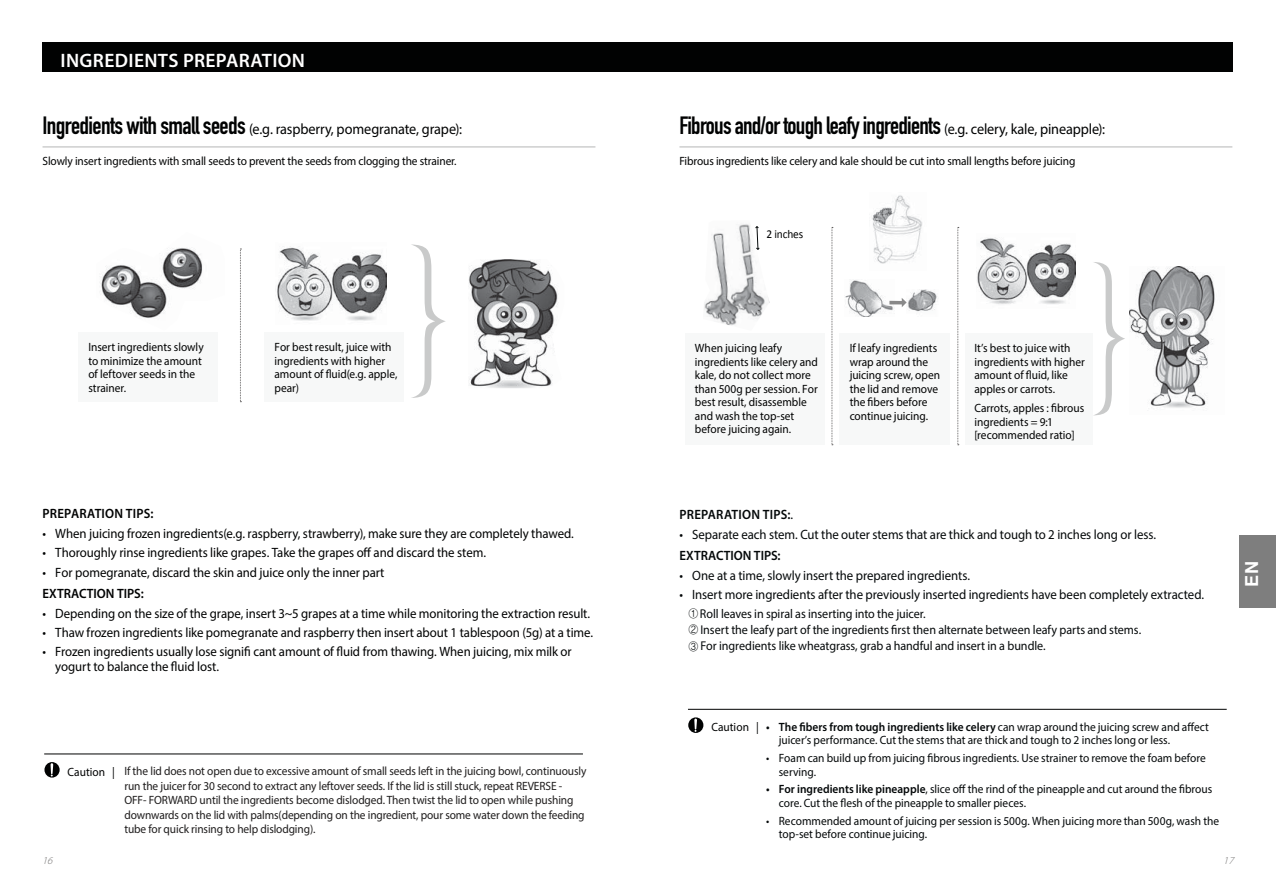
<style>
.page{position:relative;width:1276px;height:893px;background:#fff}
.page>*{position:absolute;margin:0;border:0;box-sizing:border-box;transform-origin:0 0}
.t1{font:24.6px "DIN Engschrift Std";letter-spacing:-.03em;color:#010202}
.t2{font:600 19.5px "Myriad Pro";letter-spacing:.02em;color:#fff}
.t3{font:700 18px "Helvetica";color:#fff}
.t4{font:15px "Myriad Pro";letter-spacing:-.01em;color:#010202;scale:.95 1}
.t5{font:13.5px/15px "Myriad Pro";letter-spacing:-.01em;color:#010202;scale:.95 1}
.t6{font:13.5px "Myriad Pro";letter-spacing:-.005em;color:#040809;scale:.95 1}
.t7{font:600 13.5px "Myriad Pro";letter-spacing:.01em;color:#040809;scale:.95 1}
.t8{font:600 13.5px "Myriad Pro";letter-spacing:.01em;color:#010202;scale:.95 1}
.t9{font:12.75px/16.2px "Myriad Pro";letter-spacing:-.005em;color:#040809;scale:.95 1}
.t10{font:12px/13.5px "Myriad Pro";letter-spacing:-.005em;color:#010202;scale:.95 1}
.t11{font:12px/13.5px "Myriad Pro";color:#040809;scale:.95 1}
.t12{font:12px/14.4px "Myriad Pro";letter-spacing:-.01em;color:#1f1d1d;scale:.95 1}
.t13{font:12px "Calibri";letter-spacing:-.015em;color:#010202;scale:.95 1}
.t14{font:italic 300 10.5px "Myriad Pro";color:#727171}
.s1{font-family:"DIN Engschrift Std";font-size:24.6px}
.s2{font-family:"Myriad Pro";font-size:15px}
.s3{font-weight:400}
.s4{font-family:"YDVYGO12 KS Cpc EUC H";font-size:12px}
.s5{font-weight:600}
</style>
<div class="page">
<div style="left:1239px;top:536px;width:37px;height:72px;background:#7e7e7e"></div>
<img style="left:872px;top:195px;width:50px;height:69px">
<img style="left:1129px;top:267px;width:86px;height:141px">
<img style="left:976px;top:237px;width:99px;height:67px">
<img style="left:845px;top:280px;width:49px;height:37px">
<img style="left:906px;top:289px;width:31px;height:23px">
<svg style="left:889px;top:298px;width:17px;height:9px"></svg>
<svg style="left:1094px;top:262px;width:31px;height:153px"></svg>
<svg style="left:831px;top:227px;width:2px;height:218px"></svg>
<svg style="left:957px;top:227px;width:2px;height:218px"></svg>
<img style="left:275px;top:246px;width:111px;height:75px">
<img style="left:469px;top:259px;width:90px;height:129px">
<svg style="left:411px;top:245px;width:35px;height:153px"></svg>
<svg style="left:240px;top:249px;width:1px;height:153px"></svg>
<img style="left:100px;top:248px;width:102px;height:70px">
<hr style="left:44px;top:754px;width:539px;height:1px;background:#010202">
<hr style="left:688px;top:709px;width:538px;height:1px;background:#010202">
<svg style="left:44px;top:762px;width:16px;height:16px"></svg>
<svg style="left:688px;top:717px;width:15px;height:16px"></svg>
<div style="left:680px;top:43px;width:553px;height:29px;background:#010202"></div>
<div style="left:43px;top:43px;width:678px;height:29px;background:#010202"></div>
<hr style="left:43px;top:147px;width:552px;height:1px;background:#b5b6b7">
<hr style="left:679px;top:147px;width:553px;height:1px;background:#b5b6b7">
<div style="left:78px;top:333px;width:140px;height:69px;background:#f7f8f8"></div>
<div style="left:685px;top:334px;width:140px;height:111px;background:#f7f8f8"></div>
<div style="left:839px;top:334px;width:111px;height:111px;background:#f7f8f8"></div>
<div style="left:965px;top:334px;width:127px;height:111px;background:#f7f8f8"></div>
<div style="left:264px;top:333px;width:140px;height:69px;background:#f7f8f8"></div>
<img style="left:704px;top:224px;width:65px;height:102px">
<svg style="left:755px;top:226px;width:4px;height:24px"></svg>
<h2 class="t2" style="left:61px;top:53px;width:246px">INGREDIENTS PREPARATION</h2>
<p class="t4" style="left:43px;top:123px;width:443px"><span class="s1">Ingredients with small seeds</span> (e.g. raspberry, pomegranate, grape):</p>
<p class="t10" style="left:43px;top:156px;width:437px">Slowly insert ingredients with small seeds to prevent the seeds from clogging the strainer.</p>
<h1 class="t1" style="left:679px;top:117px;width:427px">Fibrous and/or tough leafy ingredients <span class="s2">(e.g. celery, kale, pineapple):</span></h1>
<p class="t10" style="left:679px;top:156px;width:418px">Fibrous ingredients like celery and kale should be cut into small lengths before juicing</p>
<p class="t13" style="left:766px;top:226px;width:40px">2 inches</p>
<p class="t10" style="left:88px;top:342px;width:123px">Insert ingredients slowly to minimize the amount of leftover seeds in the strainer.</p>
<p class="t10" style="left:695px;top:343px;width:131px">When juicing leafy ingredients like celery and kale, do not collect more than 500g per session. For best result, disassemble and wash the top-set before juicing again.</p>
<p class="t10" style="left:849px;top:343px;width:97px">If leafy ingredients wrap around the juicing screw, open the lid and remove the fibers before continue juicing.</p>
<p class="t10" style="left:974px;top:343px;width:118px">It’s best to juice with ingredients with higher amount of fluid, like apples or carrots.</p>
<p class="t10" style="left:274px;top:342px;width:131px">For best result, juice with ingredients with higher amount of fluid(e.g. apple, pear)</p>
<p class="t10" style="left:974px;top:403px;width:117px">Carrots, apples : fibrous ingredients = 9:1 [recommended ratio]</p>
<p class="t8" style="left:43px;top:509px;width:118px">PREPARATION TIPS:</p>
<p class="t5" style="left:43px;top:527px;width:561px">• When juicing frozen ingredients(e.g. raspberry, strawberry), make sure they are completely thawed.</p>
<p class="t5" style="left:43px;top:547px;width:468px">• Thoroughly rinse ingredients like grapes. Take the grapes off and discard the stem.</p>
<p class="t5" style="left:43px;top:566px;width:361px">• For pomegranate, discard the skin and juice only the inner part</p>
<p class="t8" style="left:43px;top:588px;width:108px">EXTRACTION TIPS:</p>
<p class="t5" style="left:43px;top:607px;width:578px">• Depending on the size of the grape, insert 3~5 grapes at a time while monitoring the extraction result.</p>
<p class="t5" style="left:43px;top:626px;width:581px">• Thaw frozen ingredients like pomegranate and raspberry then insert about 1 tablespoon (5g) at a time.</p>
<p class="t5" style="left:55px;top:646px;width:545px;text-indent:-13px">• Frozen ingredients usually lose signifi cant amount of fluid from thawing. When juicing, mix milk or yogurt to balance the fluid lost.</p>
<p class="t7" style="left:679px;top:509px;width:121px">PREPARATION TIPS:<span class="s3">.</span></p>
<p class="t6" style="left:679px;top:529px;width:503px">• Separate each stem. Cut the outer stems that are thick and tough to 2 inches long or less.</p>
<p class="t7" style="left:679px;top:550px;width:108px">EXTRACTION TIPS:</p>
<p class="t6" style="left:679px;top:570px;width:307px">• One at a time, slowly insert the prepared ingredients.</p>
<p class="t6" style="left:679px;top:590px;width:554px">• Insert more ingredients after the previously inserted ingredients have been completely extracted.</p>
<p class="t9" style="left:688px;top:607px;width:478px"><span class="s4">①</span> Roll leaves in spiral as inserting into the juicer.<br><span class="s4">②</span> Insert the leafy part of the ingredients first then alternate between leafy parts and stems.<br><span class="s4">③</span> For ingredients like wheatgrass, grab a handful and insert in a bundle.</p>
<h3 class="t3" style="left:1244px;top:587px;width:27px;rotate:-90deg">EN</h3>
<p class="t10" style="left:68px;top:766px;width:51px">Caution |</p>
<p class="t12" style="left:124px;top:765px;width:488px">If the lid does not open due to excessive amount of small seeds left in the juicing bowl, continuously run the juicer for 30 second to extract any leftover seeds. If the lid is still stuck, repeat REVERSE - OFF- FORWARD until the ingredients become dislodged. Then twist the lid to open while pushing downwards on the lid with palms(depending on the ingredient, pour some water down the feeding tube for quick rinsing to help dislodging).</p>
<p class="t10" style="left:711px;top:721px;width:51px">Caution |</p>
<p class="t11" style="left:779px;top:721px;width:454px;text-indent:-13px"><span class="s5">• The fibers from tough ingredients like celery</span> can wrap around the juicing screw and affect juicer’s performance. Cut the stems that are thick and tough to 2 inches long or less.</p>
<p class="t11" style="left:779px;top:753px;width:451px;text-indent:-13px">• Foam can build up from juicing fibrous ingredients. Use strainer to remove the foam before serving.</p>
<p class="t11" style="left:779px;top:784px;width:458px;text-indent:-13px"><span class="s5">• For ingredients like pineapple</span>, slice off the rind of the pineapple and cut around the fibrous core. Cut the flesh of the pineapple to smaller pieces.</p>
<p class="t11" style="left:779px;top:815px;width:465px;text-indent:-13px">• Recommended amount of juicing per session is 500g. When juicing more than 500g, wash the top-set before continue juicing.</p>
<p class="t14" style="left:42px;top:856px;width:14px">16</p>
<p class="t14" style="left:1223px;top:856px;width:14px">17</p>
</div>
